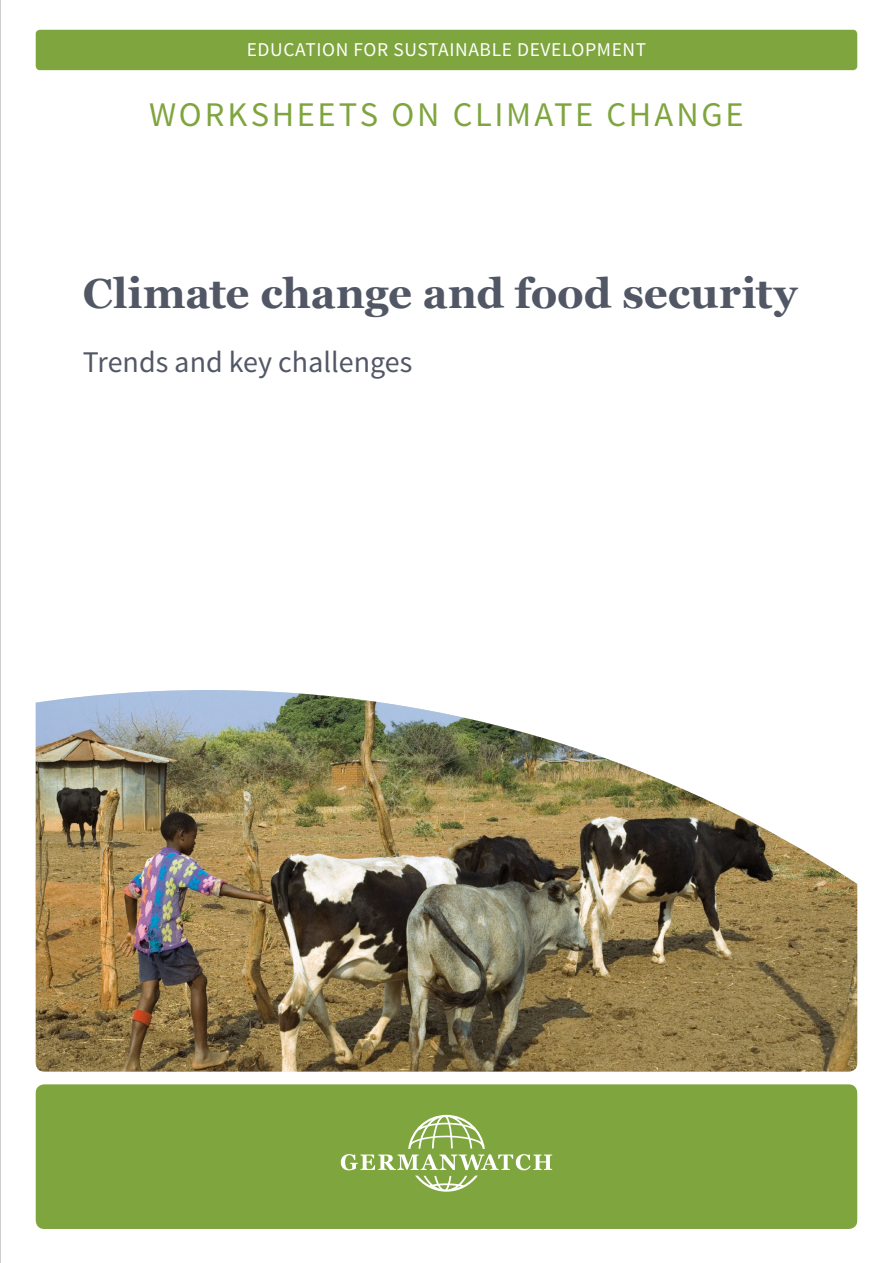
<style>
.page{position:relative;width:893px;height:1263px;background:#fff}
.page>*{position:absolute;margin:0;border:0;box-sizing:border-box;transform-origin:0 0}
.t1{font:700 42px "Georgia";letter-spacing:-.005em;color:#525765}
.t2{font:34.5px "Source Sans Pro";letter-spacing:.08em;color:#7fa53e}
.Titel_Subhead{font:30px "Source Sans Pro";color:#525765}
.t3{font:19.5px "Source Sans Pro";letter-spacing:.03em;color:#fff}
</style>
<div class="page">
<div style="left:36px;top:1084px;width:821px;height:145px;background:#7fa53e;border-radius:9px"></div>
<svg style="left:341px;top:1115px;width:211px;height:77px"></svg>
<div style="left:36px;top:30px;width:821px;height:40px;background:#7fa53e;border-radius:4px"></div>
<img style="left:36px;top:690px;width:821px;height:381px">
<hr style="left:0;top:0;width:1px;height:1263px;background:#9c9e9f">
<p class="t3" style="left:247px;top:37px;width:401px">EDUCATION FOR SUSTAINABLE DEVELOPMENT</p>
<p class="t2" style="left:149px;top:93px;width:596px">WORKSHEETS ON CLIMATE CHANGE</p>
<h1 class="t1" style="left:83px;top:267px;width:716px">Climate change and food security</h1>
<p class="Titel_Subhead" style="left:83px;top:344px;width:331px">Trends and key challenges</p>
</div>
